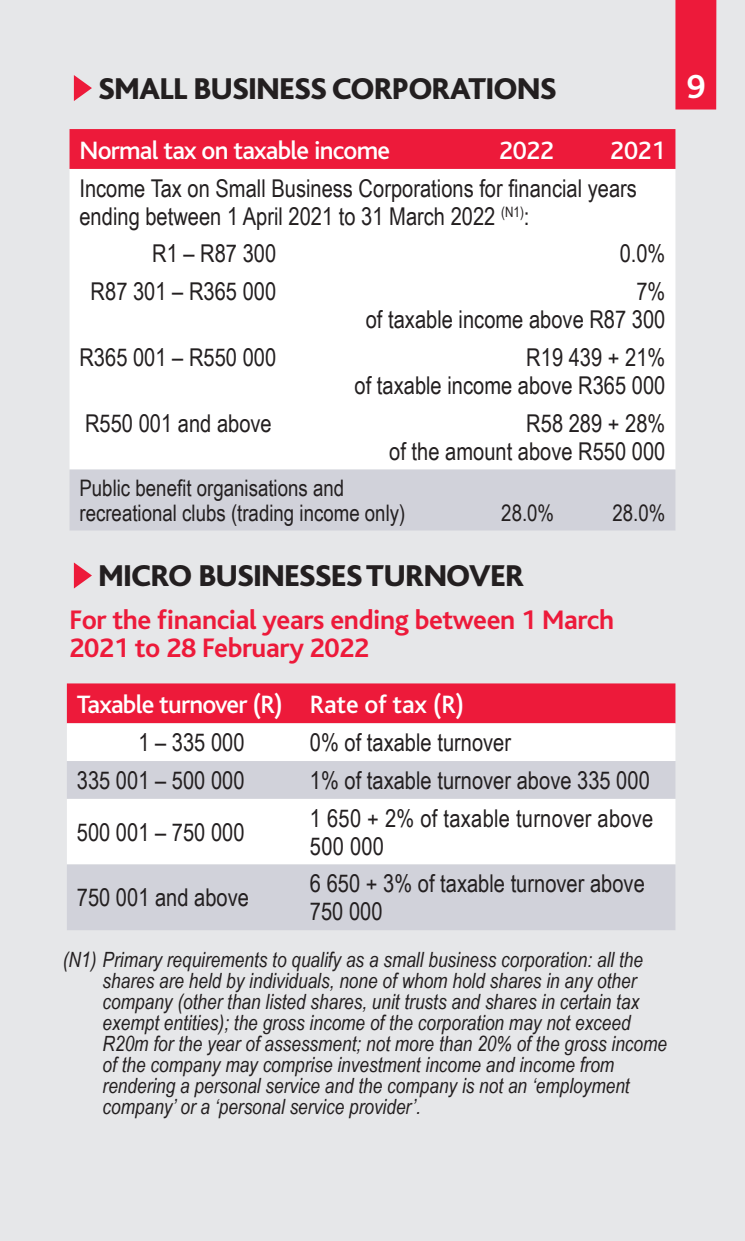
<style>
.page{position:relative;width:745px;height:1241px;background:#fff}
.page>*{position:absolute;margin:0;border:0;box-sizing:border-box;transform-origin:0 0}
.t1{font:700 35px "Bliss Icelandic";color:#fff}
.t2{font:800 31.5px "Bliss Icelandic";letter-spacing:-.01em;color:#231f20}
.t3{font:700 28px/28px "Bliss Icelandic";letter-spacing:-.015em;color:#ed1a3a}
.t4{font:500 26.25px "Bliss Icelandic";letter-spacing:-.03em;color:#fff}
.t5{font:24.5px/28px "Arial Narrow";color:#231f20}
.t6{font:22.75px/24.5px "Arial Narrow";color:#231f20}
.t7{font:italic 21px/21px "Arial Narrow";color:#231f20}
</style>
<div class="page">
<div style="left:0;top:0;width:744px;height:1240px;background:#e6e7e9"></div>
<div style="left:675px;top:0;width:41px;height:109px;background:#ed1a3a"></div>
<svg style="left:74px;top:562px;width:18px;height:26px"></svg>
<div style="left:67px;top:683px;width:608px;height:40px;background:#ed1a3a"></div>
<div style="left:67px;top:723px;width:608px;height:38px;background:#fff"></div>
<svg style="left:67px;top:761px;width:608px;height:169px;background:#e2e3e8"></svg>
<div style="left:69px;top:129px;width:606px;height:40px;background:#ed1a3a"></div>
<div style="left:69px;top:169px;width:606px;height:300px;background:#fff"></div>
<div style="left:70px;top:470px;width:605px;height:60px;background:#d1d2da"></div>
<svg style="left:74px;top:75px;width:18px;height:26px"></svg>
<h2 class="t2" style="left:98px;top:72px;width:459px">SMALL BUSINESS CORPORATIONS</h2>
<p class="t4" style="left:79px;top:137px;width:312px">Normal tax on taxable income</p>
<p class="t4" style="left:498px;top:137px;width:57px">2022</p>
<p class="t4" style="left:610px;top:137px;width:57px">2021</p>
<p class="t5" style="left:79px;top:173px;width:558px">Income Tax on Small Business Corporations for financial years ending between 1 April 2021 to 31 March 2022 <sup>(N1)</sup>:</p>
<p class="t5" style="left:152px;top:239px;width:125px">R1 – R87 300</p>
<p class="t5" style="left:619px;top:239px;width:47px">0.0%</p>
<p class="t5" style="left:91px;top:276px;width:187px">R87 301 – R365 000</p>
<p class="t5" style="left:365px;top:276px;width:301px;text-align:right">7%<br>of taxable income above R87 300</p>
<p class="t5" style="left:79px;top:342px;width:198px">R365 001 – R550 000</p>
<p class="t5" style="left:354px;top:342px;width:312px;text-align:right">R19 439 + 21%<br>of taxable income above R365 000</p>
<p class="t5" style="left:85px;top:408px;width:188px">R550 001 and above</p>
<p class="t5" style="left:389px;top:408px;width:277px;text-align:right">R58 289 + 28%<br>of the amount above R550 000</p>
<p class="t6" style="left:79px;top:475px;width:327px">Public benefit organisations and recreational clubs (trading income only)</p>
<p class="t6" style="left:501px;top:499px;width:54px">28.0%</p>
<p class="t6" style="left:612px;top:499px;width:54px">28.0%</p>
<h2 class="t2" style="left:98px;top:559px;width:426px">MICRO BUSINESSES TURNOVER</h2>
<h3 class="t3" style="left:69px;top:606px;width:546px">For the financial years ending between 1 March<br>2021 to 28 February 2022</h3>
<p class="t4" style="left:77px;top:691px;width:389px">Taxable turnover (R) Rate of tax (R)</p>
<p class="t5" style="left:138px;top:727px;width:108px">1 – 335 000</p>
<p class="t5" style="left:310px;top:727px;width:203px">0% of taxable turnover</p>
<p class="t5" style="left:77px;top:765px;width:169px">335 001 – 500 000</p>
<p class="t5" style="left:310px;top:765px;width:341px">1% of taxable turnover above 335 000</p>
<p class="t5" style="left:77px;top:816px;width:169px">500 001 – 750 000</p>
<p class="t5" style="left:310px;top:802px;width:345px">1 650 + 2% of taxable turnover above<br>500 000</p>
<p class="t5" style="left:77px;top:882px;width:174px">750 001 and above</p>
<p class="t5" style="left:310px;top:868px;width:336px">6 650 + 3% of taxable turnover above<br>750 000</p>
<p class="t7" style="left:103px;top:948px;width:565px;text-indent:-40px">(N1) Primary requirements to qualify as a small business corporation: all the shares are held by individuals, none of whom hold shares in any other company (other than listed shares, unit trusts and shares in certain tax exempt entities); the gross income of the corporation may not exceed R20m for the year of assessment; not more than 20% of the gross income of the company may comprise investment income and income from rendering a personal service and the company is not an ‘employment company’ or a ‘personal service provider’.</p>
<h1 class="t1" style="left:686px;top:68px;width:20px">9</h1>
</div>
